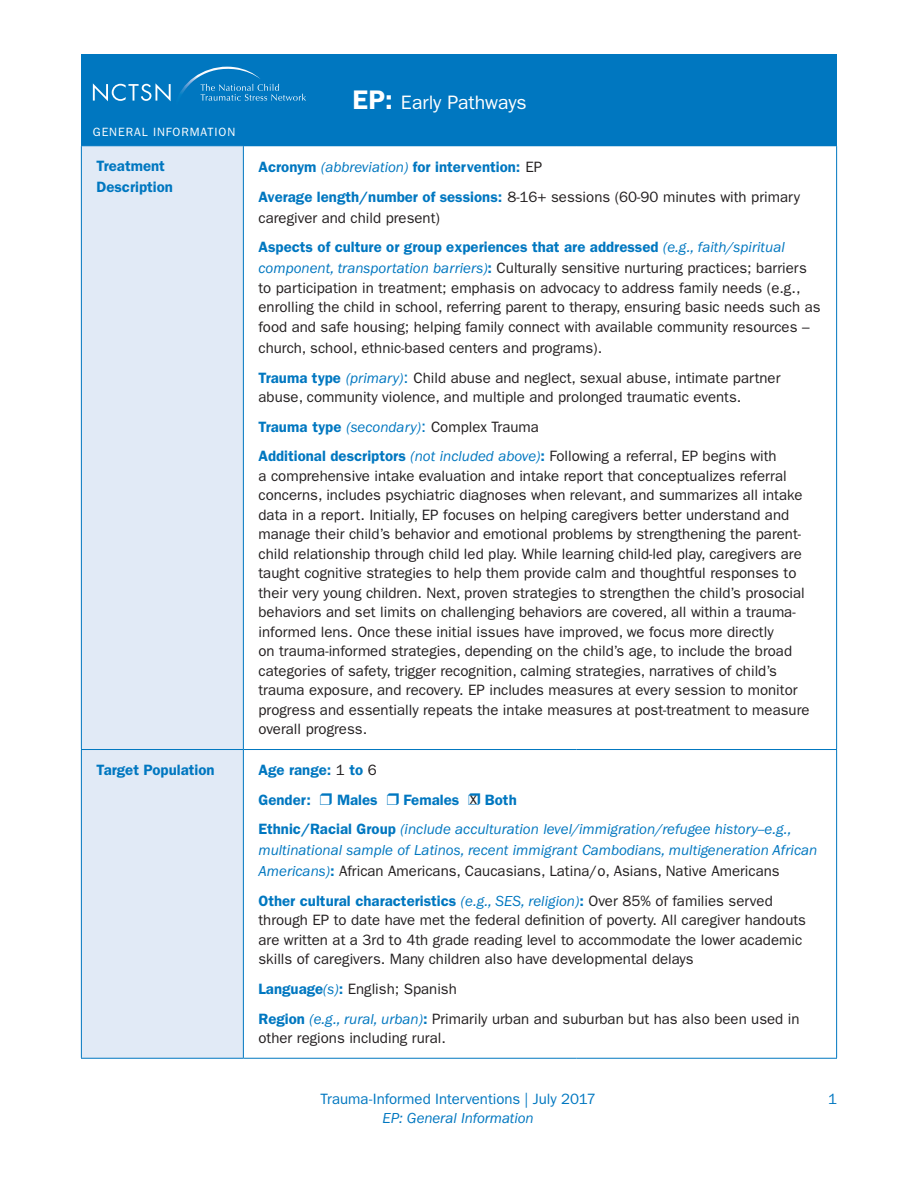
<style>
.page{position:relative;width:918px;height:1188px;background:#fff}
.page>*{position:absolute;margin:0;border:0;box-sizing:border-box;transform-origin:0 0}
.Header_Title{font:19.5px "ITC Franklin Gothic Std";letter-spacing:-.005em;color:#fff}
.t1{font:16.5px "ITC Franklin Gothic Std";color:#231f20}
.Body_Paragraphs{font:15px/19.5px "ITC Franklin Gothic Std";color:#231f20}
.Body_Paragraphs-2{font:italic 15px/21px "ITC Franklin Gothic Std";color:#0077c0}
.Body_Paragraphs-3{font:600 15px/21px "ITC Franklin Gothic Std";color:#0077c0}
.Page_number{font:15px "ITC Franklin Gothic Std";color:#0077c0}
.Header_Title-2{font:12px "ITC Franklin Gothic Std";letter-spacing:.075em;color:#fff}
.s1{font-weight:600;font-size:27px}
.s2{font-weight:400;font-style:italic}
.s3{font-weight:400;color:#231f20}
.s4{font-weight:600;color:#0077c0}
.s5{font-weight:600;font-style:normal}
.s6{font-style:normal;color:#231f20}
.s7{font-style:italic;color:#0077c0}
.s8{font-size:16.5px;color:#0077c0}
</style>
<div class="page">
<div style="left:81px;top:54px;width:756px;height:92px;background:#0077c0"></div>
<svg style="left:93px;top:66px;width:213px;height:36px"></svg>
<div style="left:82px;top:146px;width:161px;height:912px;background:#e1eaf6"></div>
<hr style="left:81px;top:146px;width:1px;height:603px;background:#0077c0">
<hr style="left:243px;top:146px;width:1px;height:603px;background:#0077c0">
<hr style="left:836px;top:146px;width:1px;height:603px;background:#0077c0">
<hr style="left:81px;top:749px;width:162px;height:1px;background:#0077c0">
<hr style="left:81px;top:750px;width:1px;height:308px;background:#0077c0">
<hr style="left:243px;top:749px;width:334px;height:1px;background:#0077c0">
<hr style="left:243px;top:750px;width:1px;height:308px;background:#0077c0">
<hr style="left:577px;top:749px;width:260px;height:1px;background:#0077c0">
<hr style="left:836px;top:750px;width:1px;height:308px;background:#0077c0">
<hr style="left:81px;top:1058px;width:162px;height:1px;background:#0077c0">
<hr style="left:243px;top:1058px;width:334px;height:1px;background:#0077c0">
<hr style="left:577px;top:1058px;width:260px;height:1px;background:#0077c0">
<p class="Header_Title" style="left:352px;top:91px;width:176px"><span class="s1">EP:</span> Early Pathways</p>
<p class="Header_Title-2" style="left:93px;top:125px;width:144px">GENERAL INFORMATION</p>
<p class="Body_Paragraphs-3" style="left:96px;top:156px;width:78px">Treatment<br>Description</p>
<p class="Body_Paragraphs-3" style="left:258px;top:157px;width:285px">Acronym <span class="s2">(abbreviation)</span> for intervention: <span class="s3">EP</span></p>
<p class="Body_Paragraphs" style="left:258px;top:186px;width:543px;line-height:21px"><span class="s4">Average length/number of sessions:</span> 8-16+ sessions (60-90 minutes with primary caregiver and child present)</p>
<p class="Body_Paragraphs-2" style="left:258px;top:237px;width:550px"><span class="s5">Aspects of culture or group experiences that are addressed</span> (e.g., faith/spiritual component, transportation barriers)<span class="s5">:</span> <span class="s6">Culturally sensitive nurturing practices; barriers</span></p>
<p class="Body_Paragraphs" style="left:258px;top:278px;width:564px">to participation in treatment; emphasis on advocacy to address family needs (e.g., enrolling the child in school, referring parent to therapy, ensuring basic needs such as food and safe housing; helping family connect with available community resources –</p>
<p class="Body_Paragraphs" style="left:258px;top:338px;width:345px">church, school, ethnic-based centers and programs).</p>
<p class="Body_Paragraphs" style="left:258px;top:368px;width:524px"><span class="s4">Trauma type</span> <span class="s7">(primary)</span><span class="s8">:</span> Child abuse and neglect, sexual abuse, intimate partner abuse, community violence, and multiple and prolonged traumatic events.</p>
<p class="Body_Paragraphs" style="left:258px;top:417px;width:282px"><span class="s4">Trauma type</span> <span class="s7">(secondary)</span><span class="s8">:</span> Complex Trauma</p>
<p class="Body_Paragraphs" style="left:258px;top:447px;width:553px"><span class="s4">Additional descriptors</span> <span class="s7">(not included above)</span><span class="s4">:</span> Following a referral, EP begins with<br>a comprehensive intake evaluation and intake report that conceptualizes referral concerns, includes psychiatric diagnoses when relevant, and summarizes all intake data in a report. Initially, EP focuses on helping caregivers better understand and manage their child’s behavior and emotional problems by strengthening the parent&shy;child relationship through child led play. While learning child-led play, caregivers are taught cognitive strategies to help them provide calm and thoughtful responses to their very young children. Next, proven strategies to strengthen the child’s prosocial behaviors and set limits on challenging behaviors are covered, all within a trauma&shy;informed lens. Once these initial issues have improved, we focus more directly<br>on trauma-informed strategies, depending on the child’s age, to include the broad categories of safety, trigger recognition, calming strategies, narratives of child’s trauma exposure, and recovery. EP includes measures at every session to monitor progress and essentially repeats the intake measures at post-treatment to measure overall progress.</p>
<p class="Body_Paragraphs-3" style="left:96px;top:759px;width:120px">Target Population</p>
<p class="Body_Paragraphs-3" style="left:258px;top:759px;width:120px">Age range: <span class="s3">1</span> to <span class="s3">6</span></p>
<p class="Body_Paragraphs-3" style="left:258px;top:789px;width:54px">Gender:</p>
<p class="Body_Paragraphs-3" style="left:337px;top:789px;width:42px">Males</p>
<p class="Body_Paragraphs-3" style="left:404px;top:789px;width:57px">Females</p>
<p class="Body_Paragraphs-3" style="left:485px;top:789px;width:33px">Both</p>
<p class="Body_Paragraphs-2" style="left:258px;top:819px;width:560px"><span class="s5">Ethnic/Racial Group</span> (include acculturation level/immigration/refugee history--e.g., multinational sample of Latinos, recent immigrant Cambodians, multigeneration African<br>Americans)<span class="s5">:</span> <span class="s6">African Americans, Caucasians, Latina/o, Asians, Native Americans</span></p>
<p class="Body_Paragraphs" style="left:258px;top:891px;width:549px"><span class="s4">Other cultural characteristics</span> <span class="s7">(e.g., SES, religion)</span><span class="s4">:</span> Over 85% of families served through EP to date have met the federal definition of poverty. All caregiver handouts are written at a 3rd to 4th grade reading level to accommodate the lower academic skills of caregivers. Many children also have developmental delays</p>
<p class="Body_Paragraphs" style="left:258px;top:979px;width:200px"><span class="s4">Language</span><span class="s7">(s)</span><span class="s4">:</span> English; Spanish</p>
<p class="Body_Paragraphs" style="left:258px;top:1009px;width:543px"><span class="s4">Region</span> <span class="s7">(e.g., rural, urban)</span><span class="s4">:</span> Primarily urban and suburban but has also been used in other regions including rural.</p>
<p class="t1" style="left:470px;top:789px;width:9px">x</p>
<p class="Page_number" style="left:321px;top:1090px;width:277px">Trauma-Informed Interventions | July 2017</p>
<p class="Page_number" style="left:828px;top:1090px;width:10px">1</p>
<p class="Body_Paragraphs-2" style="left:383px;top:1108px;width:153px">EP: General Information</p>
</div>
